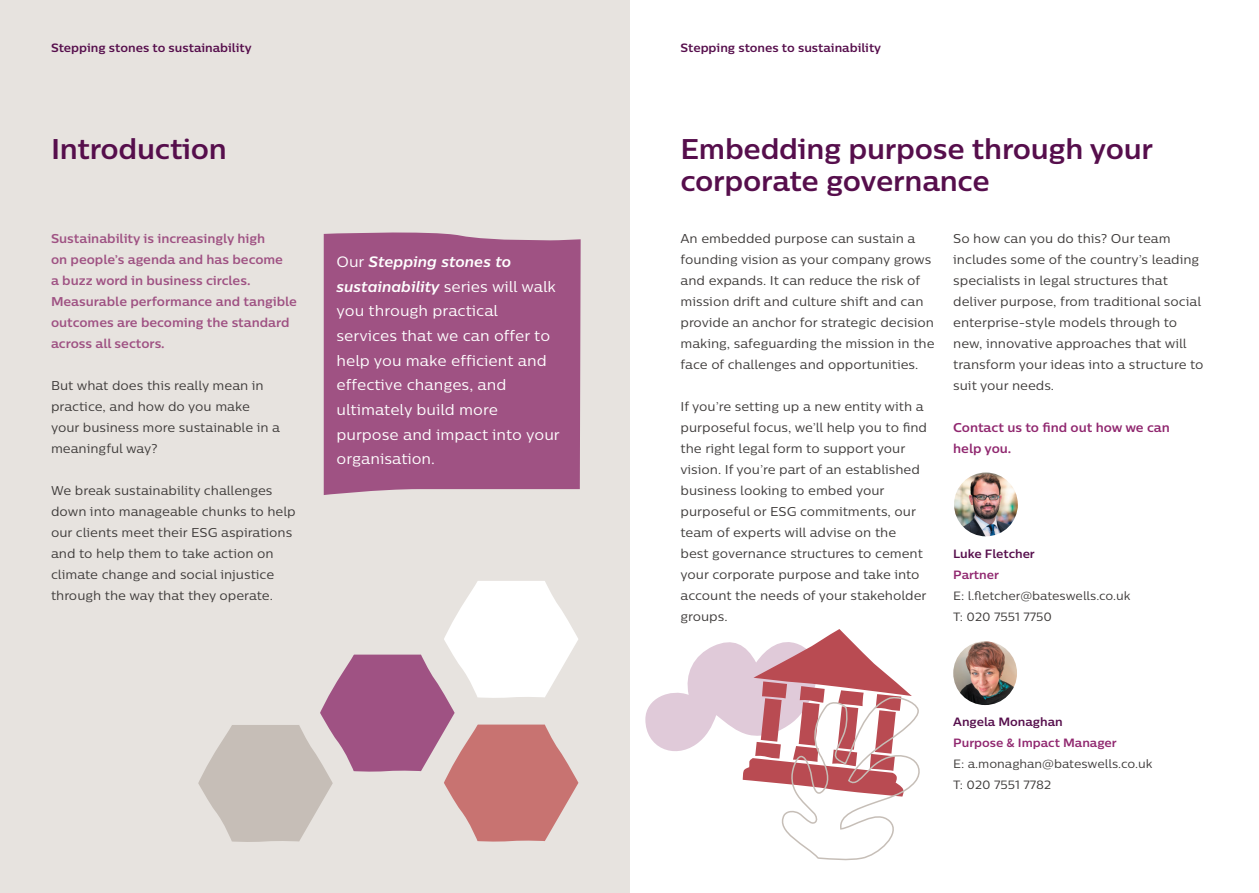
<style>
.page{position:relative;width:1259px;height:893px;background:#fff}
.page>*{position:absolute;margin:0;border:0;box-sizing:border-box;transform-origin:0 0}
.t1{font:700 28.5px/31.5px "Centrale Sans";letter-spacing:-.01em;color:#560e4c}
.t2{font:15px/24.8px "Centrale Sans";color:#fff}
.t3{font:12.75px/21px "Centrale Sans";color:#3d3a39}
.t4{font:700 12.75px/21px "Centrale Sans";color:#9f5283}
.t5{font:700 12.75px/21px "Centrale Sans";color:#90276f}
.t6{font:700 12px "Centrale Sans";color:#560e4c}
.t7{font:12px/21px "Centrale Sans";color:#3d3a39}
.t8{font:700 12px "Centrale Sans";color:#90276f}
.s1{font-weight:700;font-style:italic}
</style>
<div class="page">
<div style="left:0;top:0;width:629px;height:893px;background:#e7e3df"></div>
<div style="left:324px;top:232px;width:256px;height:263px;background:#9f5283"></div>
<svg style="left:198px;top:581px;width:380px;height:261px"></svg>
<img style="left:953px;top:641px;width:64px;height:64px;border-radius:32px">
<img style="left:954px;top:473px;width:63px;height:63px;border-radius:32px">
<svg style="left:645px;top:629px;width:275px;height:232px"></svg>
<p class="t6" style="left:51px;top:40px;width:202px">Stepping stones to sustainability</p>
<p class="t6" style="left:680px;top:40px;width:202px">Stepping stones to sustainability</p>
<h1 class="t1" style="left:51px;top:133px;width:177px">Introduction</h1>
<h1 class="t1" style="left:680px;top:133px;width:474px">Embedding purpose through your corporate governance</h1>
<p class="t4" style="left:51px;top:228px;width:247px">Sustainability is increasingly high<br>on people’s agenda and has become<br>a buzz word in business circles.<br>Measurable performance and tangible outcomes are becoming the standard across all sectors.</p>
<p class="t3" style="left:51px;top:375px;width:230px">But what does this really mean in practice, and how do you make your business more sustainable in a meaningful way?</p>
<p class="t3" style="left:51px;top:480px;width:246px">We break sustainability challenges down into manageable chunks to help our clients meet their ESG aspirations and to help them to take action on climate change and social injustice through the way that they operate.</p>
<p class="t2" style="left:336px;top:249px;width:225px">Our <span class="s1">Stepping stones to sustainability</span> series will walk you through practical services that we can offer to help you make efficient and effective changes, and ultimately build more purpose and impact into your organisation.</p>
<p class="t3" style="left:680px;top:228px;width:256px">An embedded purpose can sustain a founding vision as your company grows and expands. It can reduce the risk of mission drift and culture shift and can provide an anchor for strategic decision making, safeguarding the mission in the face of challenges and opportunities.</p>
<p class="t3" style="left:680px;top:396px;width:248px">If you’re setting up a new entity with a purposeful focus, we’ll help you to find the right legal form to support your vision. If you’re part of an established business looking to embed your purposeful or ESG commitments, our team of experts will advise on the best governance structures to cement your corporate purpose and take into account the needs of your stakeholder groups.</p>
<p class="t3" style="left:953px;top:228px;width:252px">So how can you do this? Our team includes some of the country’s leading specialists in legal structures that deliver purpose, from traditional social enterprise-style models through to new, innovative approaches that will transform your ideas into a structure to suit your needs.</p>
<p class="t5" style="left:953px;top:417px;width:218px">Contact us to find out how we can help you.</p>
<p class="t6" style="left:953px;top:546px;width:83px">Luke Fletcher</p>
<p class="t8" style="left:953px;top:567px;width:47px">Partner</p>
<p class="t7" style="left:953px;top:585px;width:179px">E: l.fletcher@bateswells.co.uk<br>T: 020 7551 7750</p>
<p class="t6" style="left:953px;top:714px;width:111px">Angela Monaghan</p>
<p class="t8" style="left:953px;top:735px;width:165px">Purpose &amp; Impact Manager</p>
<p class="t7" style="left:953px;top:753px;width:201px">E: a.monaghan@bateswells.co.uk<br>T: 020 7551 7782</p>
</div>
